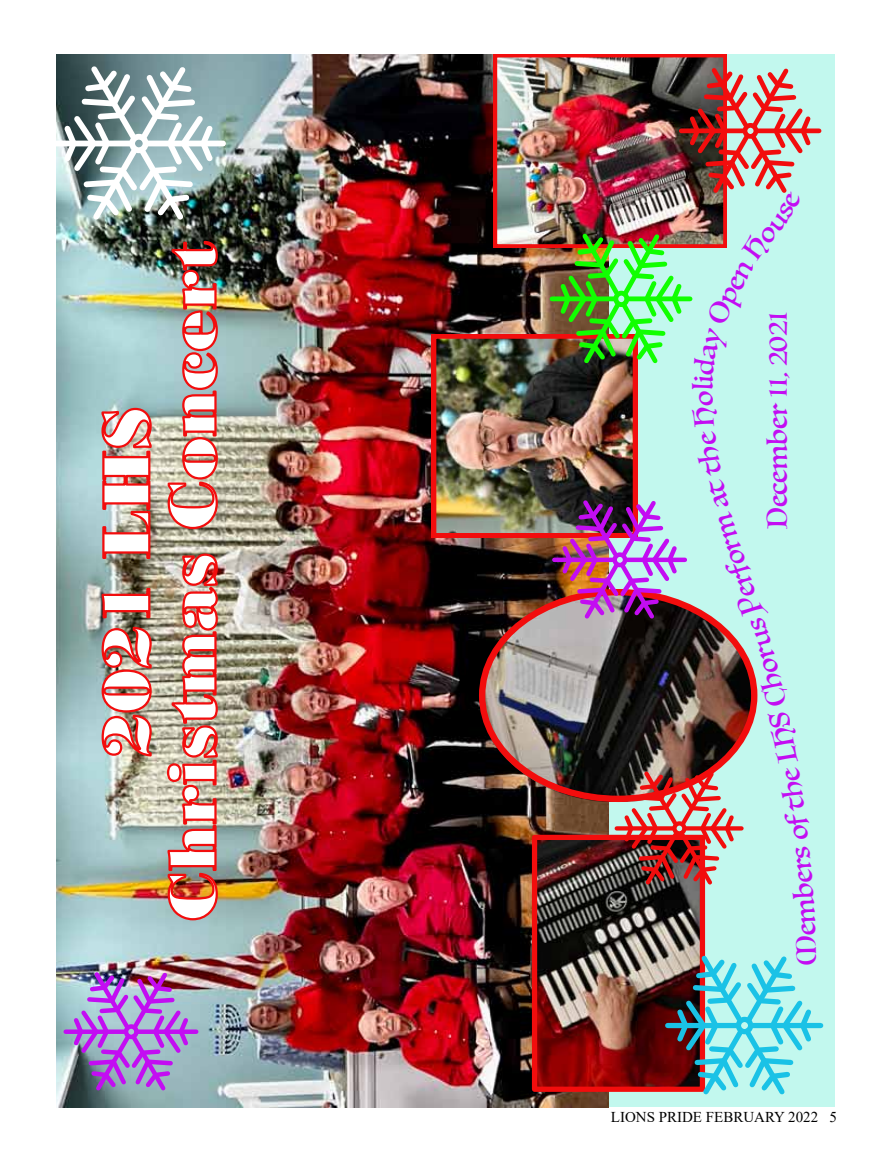
<style>
.page{position:relative;width:891px;height:1161px;background:#fff}
.page>*{position:absolute;margin:0;border:0;box-sizing:border-box;transform-origin:0 0}
.t1{font:66.15px/66.2px "Poster Bodoni BT";color:#fff;text-align:center}
.t2{font:27px "Luminari";color:#c30df2}
.t3{font:15px "Times New Roman";color:#000}
</style>
<div class="page">
<div style="left:609px;top:54px;width:226px;height:1053px;background:#c2f8ee"></div>
<img style="left:56px;top:54px;width:553px;height:1053px">
<div style="left:56px;top:141px;width:75px;height:5px;background:#fff"></div>
<div style="left:146px;top:141px;width:77px;height:5px;background:#fff"></div>
<svg style="left:60px;top:61px;width:157px;height:164px"></svg>
<div style="left:129px;top:134px;width:20px;height:19px;border:6px solid #fff;border-radius:50%"></div>
<img style="left:100px;top:626px;width:53px;height:132px">
<svg style="left:100px;top:587px;width:52px;height:32px;background:#98685c"></svg>
<img style="left:100px;top:407px;width:53px;height:153px">
<img style="left:165px;top:552px;width:54px;height:370px">
<img style="left:166px;top:240px;width:53px;height:290px">
<img style="left:432px;top:334px;width:125px;height:204px">
<img style="left:538px;top:841px;width:19px;height:245px">
<div style="left:532px;top:835px;width:173px;height:257px;border:5px solid #f20d0d"></div>
<div style="left:751px;top:1023px;width:70px;height:5px;background:#1ac2e6"></div>
<img style="left:494px;top:54px;width:233px;height:194px">
<img style="left:481px;top:591px;width:76px;height:211px">
<div style="left:756px;top:128px;width:63px;height:5px;background:#f20d0d"></div>
<hr style="left:554px;top:558px;width:60px;height:4px;background:#c30df2">
<div style="left:66px;top:1029px;width:59px;height:5px;background:#c30df2"></div>
<div style="left:137px;top:1029px;width:59px;height:5px;background:#c30df2"></div>
<img style="left:70px;top:968px;width:122px;height:126px">
<div style="left:124px;top:1024px;width:15px;height:15px;border:4px solid #c30df2;border-radius:50%"></div>
<div style="left:552px;top:296px;width:63px;height:5px;background:#1f0"></div>
<img style="left:557px;top:64px;width:260px;height:1035px">
<h1 class="t1" style="left:92px;top:921px;width:681px;rotate:-90deg">2021 LHS<br>Christmas Concert</h1>
<h2 class="t2" style="left:754px;top:529px;width:219px;rotate:-90deg">December 11, 2021</h2>
<h2 class="t2" style="left:730px;top:621px;width:52px;rotate:-108deg">Perf</h2>
<p class="t3" style="left:611px;top:1106px;width:228px">LIONS PRIDE FEBRUARY 2022 5</p>
</div>
